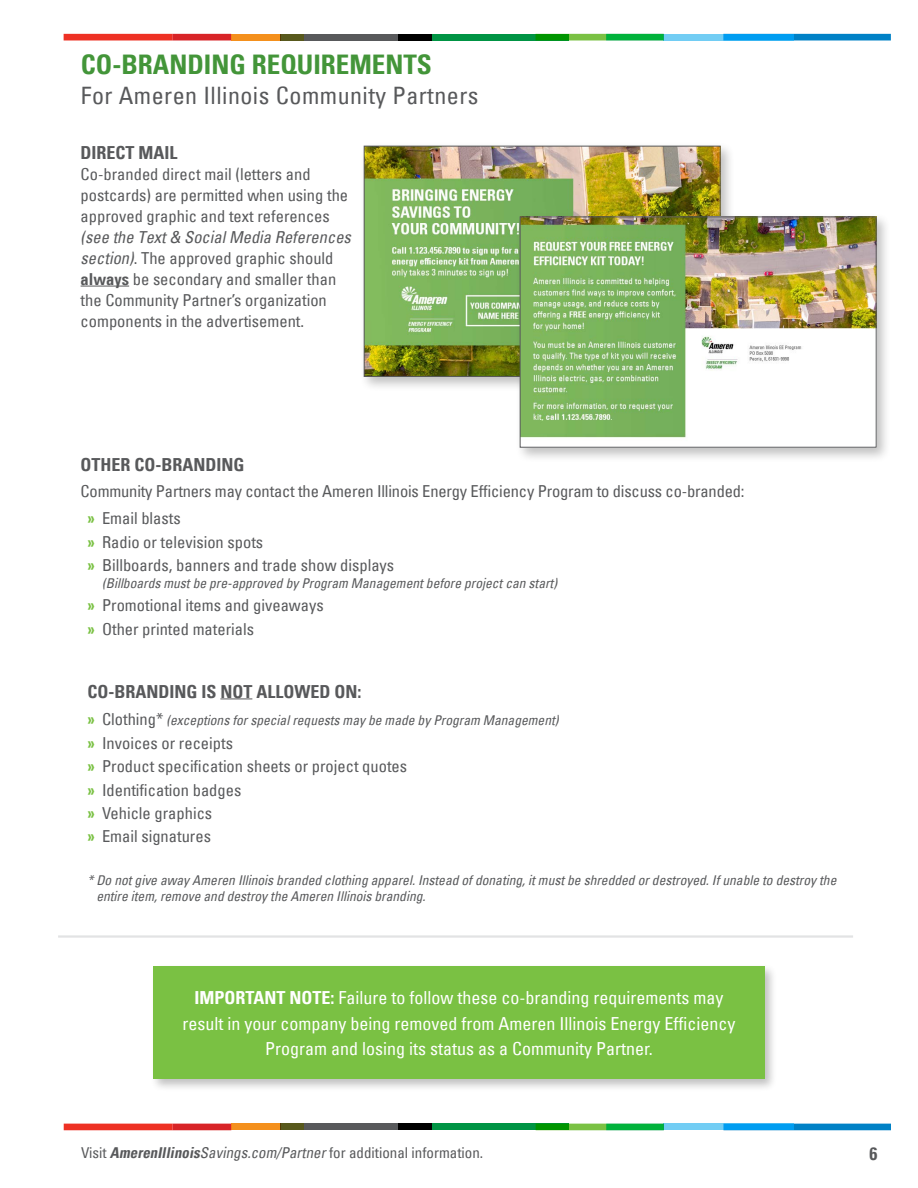
<style>
.page{position:relative;width:918px;height:1188px;background:#fff}
.page>*{position:absolute;margin:0;border:0;box-sizing:border-box;transform-origin:0 0}
.t1{font:27px "Univers Com 67 Bold Cond";color:#439539}
.t2{font:condensed 24px "Univers LT";letter-spacing:.02em;color:#58595b}
.t3{font:condensed 18px/25.5px "Univers LT";color:#fff;text-align:center}
.t4{font:18px "Univers Com 67 Bold Cond";color:#58595b}
.t5{font:condensed 16.5px/23.4px "Univers LT";color:#58595b}
.t6{font:italic condensed 16.5px "Univers";color:#58595b}
.t7{font:condensed 15px "Univers LT";color:#58595b}
.t8{font:italic condensed 13.5px/16.2px "Univers";color:#58595b}
.s1{font-family:"Univers";font-style:italic}
.s2{font-family:"Univers Com 67 Bold Cond";font-stretch:normal}
.s3{font-family:"Univers Com 67 Bold Cond";font-stretch:normal;color:#7ac143}
.s4{font-family:"Univers Com 67 Bold Cond";font-style:normal;font-stretch:normal;font-size:16.5px;color:#7ac143}
.s5{font-family:"Univers LT";font-style:normal;font-size:16.5px}
.s6{font-family:"Univers";font-weight:700;font-style:italic}
</style>
<div class="page">
<div style="left:231px;top:1124px;width:49px;height:6px;background:#f4901d"></div>
<svg style="left:64px;top:1124px;width:167px;height:6px"></svg>
<div style="left:536px;top:1124px;width:128px;height:6px;background:#7ac143"></div>
<svg style="left:280px;top:1124px;width:119px;height:6px"></svg>
<svg style="left:606px;top:1124px;width:58px;height:6px"></svg>
<svg style="left:399px;top:1124px;width:170px;height:6px"></svg>
<div style="left:664px;top:1124px;width:130px;height:6px;background:#72cdf4"></div>
<svg style="left:723px;top:1124px;width:168px;height:6px"></svg>
<div style="left:231px;top:34px;width:49px;height:6px;background:#f4901d"></div>
<svg style="left:64px;top:34px;width:167px;height:6px"></svg>
<div style="left:536px;top:34px;width:128px;height:6px;background:#7ac143"></div>
<svg style="left:280px;top:34px;width:119px;height:6px"></svg>
<svg style="left:606px;top:34px;width:58px;height:6px"></svg>
<svg style="left:399px;top:34px;width:170px;height:6px"></svg>
<div style="left:664px;top:34px;width:130px;height:6px;background:#72cdf4"></div>
<svg style="left:723px;top:34px;width:168px;height:6px"></svg>
<hr style="left:81px;top:286px;width:48px;height:1px;background:#58595b">
<hr style="left:220px;top:698px;width:32px;height:1px;background:#58595b">
<div style="left:359px;top:141px;width:377px;height:251px;background:#000;opacity:.25"></div>
<img style="left:366px;top:148px;width:353px;height:227px">
<hr style="left:58px;top:935px;width:795px;height:3px;background:#e2e3e4">
<div style="left:150px;top:964px;width:628px;height:128px;background:#000;opacity:.25"></div>
<div style="left:153px;top:967px;width:612px;height:112px;background:#7ac143"></div>
<div style="left:515px;top:212px;width:377px;height:251px;background:#000;opacity:.25"></div>
<img style="left:522px;top:218px;width:353px;height:228px">
<div style="left:520px;top:216px;width:357px;height:232px;border:1px solid #58595b"></div>
<h1 class="t1" style="left:81px;top:48px;width:353px">CO-BRANDING REQUIREMENTS</h1>
<h2 class="t2" style="left:81px;top:80px;width:399px">For Ameren Illinois Community Partners</h2>
<p class="t4" style="left:81px;top:141px;width:99px">DIRECT MAIL</p>
<p class="t5" style="left:81px;top:163px;width:269px;line-height:21px">Co-branded direct mail (letters and postcards) are permitted when using the approved graphic and text references</p>
<p class="t6" style="left:81px;top:226px;width:272px">(see the Text &amp; Social Media References</p>
<p class="t5" style="left:81px;top:247px;width:257px;line-height:21px"><span class="s1">section)</span>. The approved graphic should <span class="s2">always</span> be secondary and smaller than the Community Partner’s organization components in the advertisement.</p>
<p class="t4" style="left:81px;top:454px;width:166px">OTHER CO-BRANDING</p>
<p class="t5" style="left:87px;top:477px;width:659px;line-height:27.8px;text-indent:-7px">Community Partners may contact the Ameren Illinois Energy Efficiency Program to discuss co-branded: <span class="s3">»</span> Email blasts</p>
<p class="t5" style="left:87px;top:530px;width:308px"><span class="s3">»</span> Radio or television spots<br><span class="s3">»</span> Billboards, banners and trade show displays</p>
<p class="t8" style="left:102px;top:575px;width:457px">(Billboards must be pre-approved by Program Management before project can start)</p>
<p class="t5" style="left:87px;top:593px;width:238px"><span class="s3">»</span> Promotional items and giveaways <span class="s3">»</span> Other printed materials</p>
<p class="t4" style="left:87px;top:680px;width:275px">CO-BRANDING IS NOT ALLOWED ON:</p>
<p class="t8" style="left:87px;top:712px;width:473px"><span class="s4">»</span> <span class="s5">Clothing*</span> (exceptions for special requests may be made by Program Management)</p>
<p class="t5" style="left:87px;top:731px;width:321px"><span class="s3">»</span> Invoices or receipts<br><span class="s3">»</span> Product specification sheets or project quotes <span class="s3">»</span> Identification badges<br><span class="s3">»</span> Vehicle graphics<br><span class="s3">»</span> Email signatures</p>
<p class="t8" style="left:96px;top:871px;width:742px;text-indent:-9px">* Do not give away Ameren Illinois branded clothing apparel. Instead of donating, it must be shredded or destroyed. If unable to destroy the entire item, remove and destroy the Ameren Illinois branding.</p>
<p class="t3" style="left:183px;top:985px;width:554px"><span class="s2">IMPORTANT NOTE:</span> Failure to follow these co-branding requirements may result in your company being removed from Ameren Illinois Energy Efficiency<br>Program and losing its status as a Community Partner.</p>
<p class="t7" style="left:81px;top:1143px;width:404px">Visit <span class="s6">AmerenIllinois</span><span class="s1">Savings.com/Partner</span> for additional information.</p>
<p class="t4" style="left:870px;top:1143px;width:9px">6</p>
</div>
